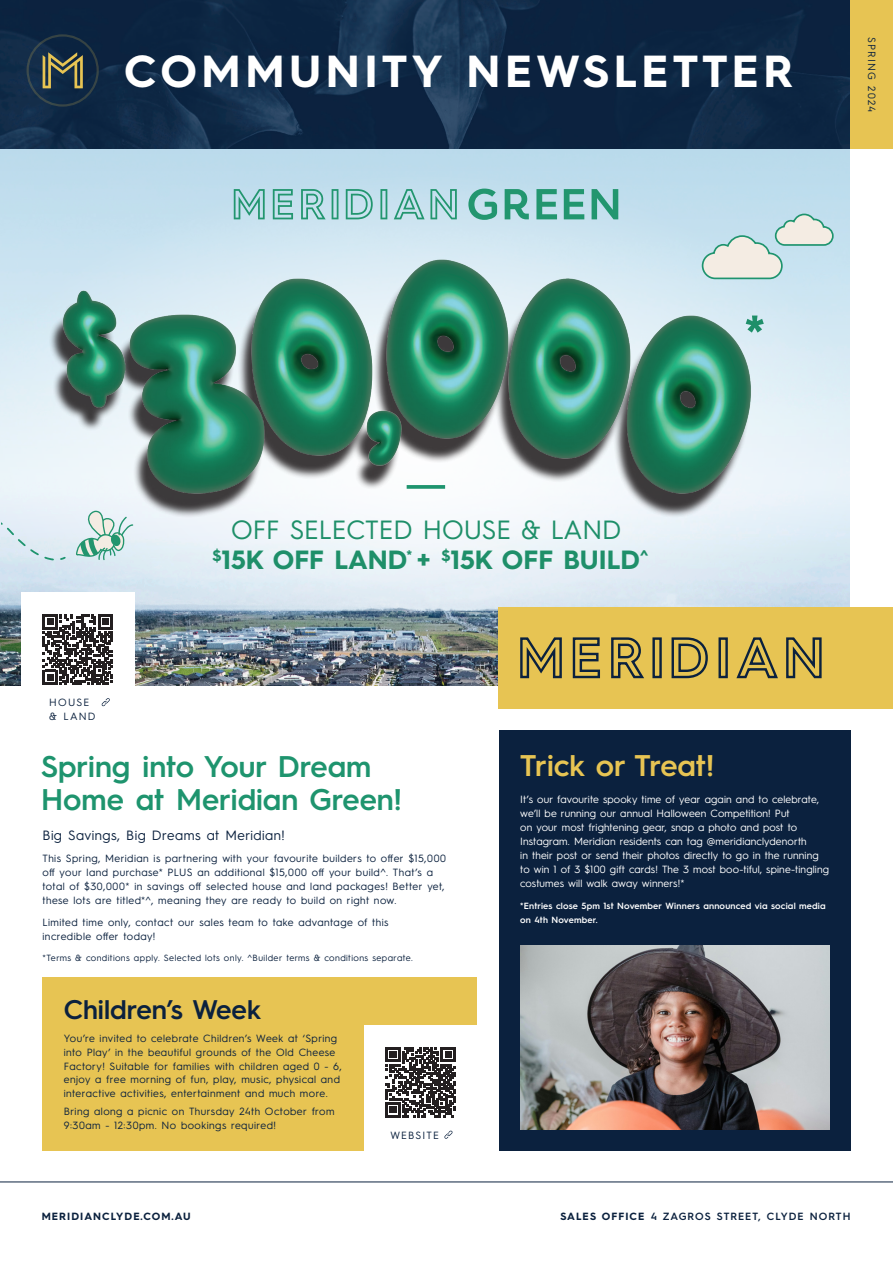
<style>
.page{position:relative;width:893px;height:1263px;background:#fff}
.page>*{position:absolute;margin:0;border:0;box-sizing:border-box;transform-origin:0 0}
.t1{font:700 55.5px "Hurme Geometric Sans 3";color:#1e8f69}
.t2{font:700 45px "Hurme Geometric Sans 3";letter-spacing:.1em;color:#fff}
.t3{font:600 30px/33px "Hurme Geometric Sans 3";color:#1e946e}
.t4{font:600 30px "Hurme Geometric Sans 3";color:#e7c453}
.Heading-_Yellow{font:600 27px "Hurme Geometric Sans 3";color:#0b213e}
.t5{font:700 26.4px "Hurme Geometric Sans 3";color:#1e8f69}
.t6{font:26.4px "Hurme Geometric Sans 3";color:#1e8f69}
.t7{font:700 15.45px "Hurme Geometric Sans 3";color:#1e8f69}
.Bigger_Body{font:13.5px "Hurme Geometric Sans 3";letter-spacing:.035em;color:#0b213e}
.Bigger_Body-2{font:10.5px/13.8px "Hurme Geometric Sans 3";letter-spacing:.04em;color:#0b213e}
.Heading-_Yellow-2{font:10.5px/13.8px "Hurme Geometric Sans 3";letter-spacing:.015em;color:#fff}
.Heading-_Yellow-3{font:10.5px/13.8px "Hurme Geometric Sans 3";letter-spacing:.04em;color:#0b213e}
.t8{font:600 10.5px "Hurme Geometric Sans 3";letter-spacing:.1em;color:#0b213e}
.Vertical_Note{font:10.5px/13.5px "Hurme Geometric Sans 3";letter-spacing:.115em;color:#0b213e}
.t9{font:700 10.5px "Hurme Geometric Sans 3";letter-spacing:.1em;color:#0b213e}
.Bigger_Body-3{font:9px "Hurme Geometric Sans 3";letter-spacing:.045em;color:#0b213e}
.Bigger_Body-4{font:600 9px/13.8px "Hurme Geometric Sans 3";letter-spacing:.015em;color:#fff}
.s1{font-weight:700}
</style>
<div class="page">
<img style="left:0;top:641px;width:499px;height:44px">
<svg style="left:0;top:149px;width:850px;height:492px;background:#cee1ec"></svg>
<svg style="left:701px;top:213px;width:133px;height:67px;background:#cce0e2"></svg>
<svg style="left:75px;top:518px;width:58px;height:43px;background:#bad8d1"></svg>
<svg style="left:273px;top:189px;width:20px;height:30px"></svg>
<svg style="left:301px;top:189px;width:25px;height:30px"></svg>
<svg style="left:234px;top:189px;width:31px;height:30px"></svg>
<svg style="left:394px;top:189px;width:63px;height:30px;background:#98cbca"></svg>
<svg style="left:332px;top:189px;width:6px;height:30px"></svg>
<svg style="left:346px;top:189px;width:27px;height:30px"></svg>
<svg style="left:380px;top:189px;width:7px;height:30px"></svg>
<svg style="left:536px;top:189px;width:21px;height:30px"></svg>
<svg style="left:592px;top:189px;width:26px;height:30px"></svg>
<svg style="left:564px;top:189px;width:20px;height:30px"></svg>
<svg style="left:468px;top:189px;width:29px;height:31px"></svg>
<svg style="left:505px;top:189px;width:24px;height:30px"></svg>
<div style="left:48px;top:271px;width:701px;height:247px;background:#231f20;opacity:.88"></div>
<img style="left:62px;top:291px;width:64px;height:116px">
<img style="left:251px;top:279px;width:122px;height:176px">
<img style="left:129px;top:315px;width:135px;height:178px">
<img style="left:386px;top:259px;width:122px;height:180px">
<img style="left:366px;top:410px;width:36px;height:55px">
<img style="left:626px;top:315px;width:125px;height:179px">
<img style="left:508px;top:278px;width:123px;height:180px">
<svg style="left:407px;top:485px;width:38px;height:4px"></svg>
<svg style="left:1px;top:511px;width:66px;height:50px;background:#dce9f2"></svg>
<div style="left:43px;top:977px;width:434px;height:173px;background:#e7c453"></div>
<div style="left:499px;top:730px;width:351px;height:420px;background:#0b213e"></div>
<svg style="left:0;top:0;width:850px;height:149px;background:#0f2845"></svg>
<svg style="left:27px;top:34px;width:72px;height:73px;background:#283a46"></svg>
<div style="left:850px;top:0;width:43px;height:149px;background:#e7c453"></div>
<hr style="left:0;top:1181px;width:893px;height:1px;background:#0b213e">
<div style="left:499px;top:607px;width:394px;height:101px;background:#e7c453"></div>
<svg style="left:520px;top:637px;width:302px;height:42px"></svg>
<img style="left:520px;top:945px;width:309px;height:185px">
<div style="left:364px;top:1025px;width:113px;height:125px;background:#fff"></div>
<svg style="left:386px;top:1047px;width:70px;height:70px"></svg>
<svg style="left:444px;top:1130px;width:9px;height:9px"></svg>
<div style="left:21px;top:593px;width:114px;height:125px;background:#fff"></div>
<svg style="left:43px;top:614px;width:70px;height:71px"></svg>
<svg style="left:101px;top:698px;width:9px;height:8px"></svg>
<p class="t2" style="left:124px;top:39px;width:670px">COMMUNITY NEWSLETTER</p>
<p class="Vertical_Note" style="left:879px;top:37px;width:77px;rotate:90deg">SPRING 2024</p>
<p class="Vertical_Note" style="left:49px;top:695px;width:48px">HOUSE &amp; LAND</p>
<p class="t6" style="left:231px;top:511px;width:392px">OFF SELECTED HOUSE &amp; LAND</p>
<p class="t5" style="left:212px;top:542px;width:429px"><sup>$</sup>15K OFF LAND + <sup>$</sup>15K OFF BUILD</p>
<p class="t7" style="left:406px;top:544px;width:7px">*</p>
<p class="t7" style="left:640px;top:544px;width:10px">^</p>
<p class="t1" style="left:744px;top:296px;width:22px">*</p>
<p class="t3" style="left:41px;top:748px;width:362px">Spring into Your Dream<br>Home at Meridian Green!</p>
<p class="t4" style="left:520px;top:745px;width:195px">Trick or Treat!</p>
<p class="Bigger_Body" style="left:43px;top:825px;width:244px">Big Savings, Big Dreams at Meridian!</p>
<p class="Bigger_Body-2" style="left:43px;top:851px;width:405px">This Spring, Meridian is partnering with your favourite builders to offer $15,000 off your land purchase* PLUS an additional $15,000 off your build^. That’s a total of $30,000* in savings off selected house and land packages! Better yet, these lots are titled*^, meaning they are ready to build on right now.</p>
<p class="Bigger_Body-2" style="left:43px;top:915px;width:348px">Limited time only, contact our sales team to take advantage of this incredible offer today!</p>
<p class="Bigger_Body-3" style="left:43px;top:951px;width:372px">*Terms &amp; conditions apply. Selected lots only. ^Builder terms &amp; conditions separate.</p>
<p class="Heading-_Yellow-2" style="left:520px;top:792px;width:310px">It’s our favourite spooky time of year again and to celebrate, we’ll be running our annual Halloween Competition! Put<br>on your most frightening gear, snap a photo and post to Instagram. Meridian residents can tag @meridianclydenorth<br>in their post or send their photos directly to go in the running to win 1 of 3 $100 gift cards! The 3 most boo-tiful, spine-tingling costumes will walk away winners!*</p>
<p class="Bigger_Body-4" style="left:520px;top:898px;width:307px">*Entries close 5pm 1st November Winners announced via social media on 4th November.</p>
<p class="Heading-_Yellow" style="left:64px;top:991px;width:199px">Children’s Week</p>
<p class="Heading-_Yellow-3" style="left:64px;top:1030px;width:279px">You’re invited to celebrate Children’s Week at ‘Spring into Play’ in the beautiful grounds of the Old Cheese Factory! Suitable for families with children aged 0 - 6, enjoy a free morning of fun, play, music, physical and interactive activities, entertainment and much more.</p>
<p class="Heading-_Yellow-3" style="left:64px;top:1104px;width:272px">Bring along a picnic on Thursday 24th October from<br>9:30am - 12:30pm. No bookings required!</p>
<p class="Vertical_Note" style="left:390px;top:1127px;width:50px">WEBSITE</p>
<p class="t9" style="left:42px;top:1209px;width:150px">MERIDIANCLYDE.COM.AU</p>
<p class="t8" style="left:560px;top:1209px;width:292px"><span class="s1">SALES OFFICE</span> 4 ZAGROS STREET, CLYDE NORTH</p>
</div>
